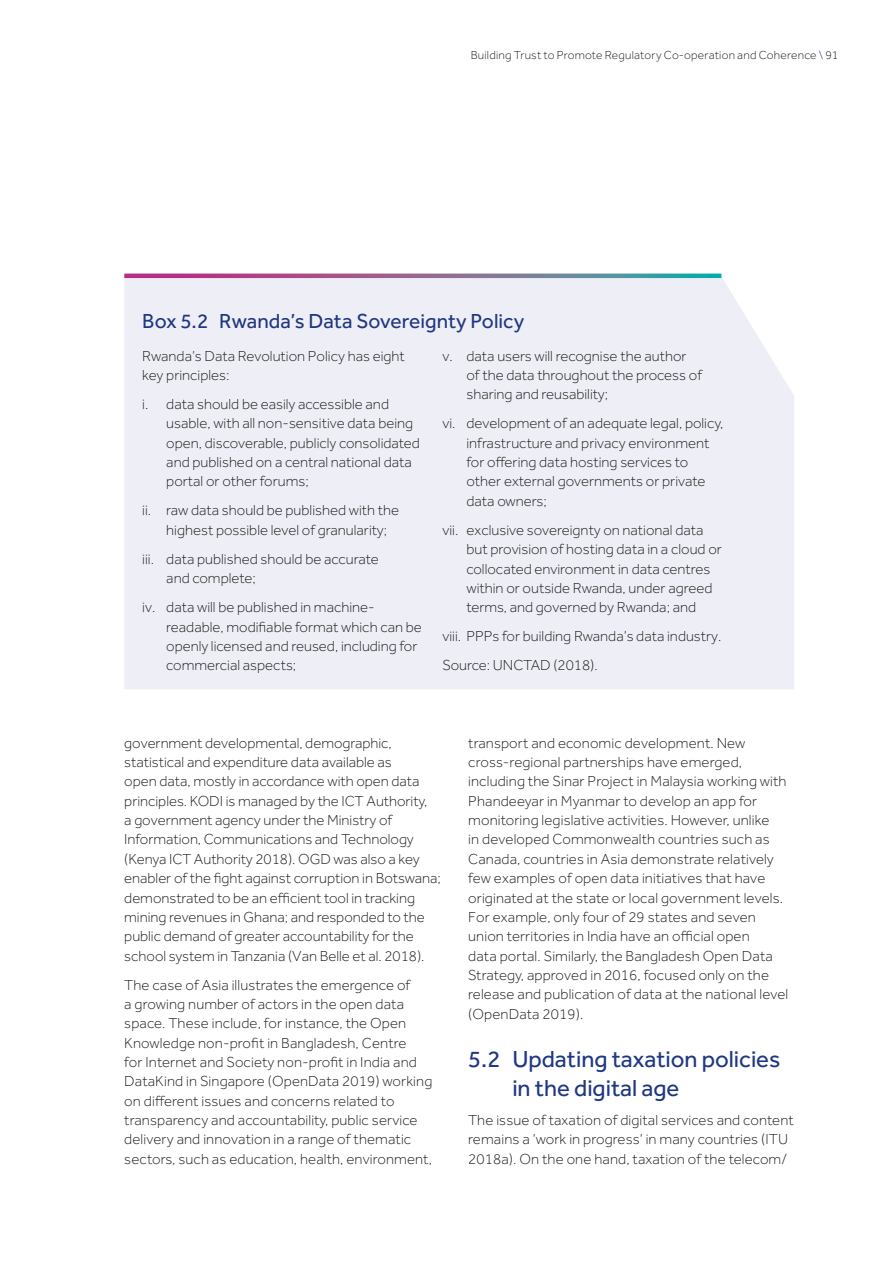
<style>
.page{position:relative;width:893px;height:1263px;background:#fff}
.page>*{position:absolute;margin:0;border:0;box-sizing:border-box;transform-origin:0 0}
.t1{font:24px/29px "Effra";color:#203882}
.t2{font:21px "Effra";color:#203882}
.t3{font:300 15px/19.4px "Effra";color:#231f20}
.t4{font:300 12px "Effra";letter-spacing:.015em;color:#231f20}
.s1{color:#203882}
</style>
<div class="page">
<div style="left:124px;top:276px;width:670px;height:413px;background:#eeeff6"></div>
<svg style="left:124px;top:274px;width:597px;height:4px;background:#846892"></svg>
<p class="t4" style="left:471px;top:48px;width:369px">Building Trust to Promote Regulatory Co-operation and Coherence <span class="s1">\</span> 91</p>
<h2 class="t2" style="left:142px;top:308px;width:384px">Box 5.2 Rwanda’s Data Sovereignty Policy</h2>
<p class="t3" style="left:142px;top:346px;width:264px">Rwanda’s Data Revolution Policy has eight key principles:</p>
<p class="t3" style="left:166px;top:394px;width:255px;text-indent:-24px">i. data should be easily accessible and usable, with all non-sensitive data being open, discoverable, publicly consolidated and published on a central national data portal or other forums;</p>
<p class="t3" style="left:166px;top:501px;width:234px;text-indent:-24px">ii. raw data should be published with the highest possible level of granularity;</p>
<p class="t3" style="left:166px;top:549px;width:214px;text-indent:-24px">iii. data published should be accurate and complete;</p>
<p class="t3" style="left:166px;top:597px;width:257px;text-indent:-24px">iv. data will be published in machine&shy;readable, modifiable format which can be openly licensed and reused, including for commercial aspects;</p>
<p class="t3" style="left:466px;top:346px;width:237px;text-indent:-24px">v. data users will recognise the author of the data throughout the process of sharing and reusability;</p>
<p class="t3" style="left:466px;top:414px;width:258px;text-indent:-24px">vi. development of an adequate legal, policy, infrastructure and privacy environment for offering data hosting services to other external governments or private data owners;</p>
<p class="t3" style="left:466px;top:520px;width:257px;text-indent:-24px">vii. exclusive sovereignty on national data but provision of hosting data in a cloud or collocated environment in data centres within or outside Rwanda, under agreed terms, and governed by Rwanda; and</p>
<p class="t3" style="left:442px;top:622px;width:280px;line-height:29px">viii. PPPs for building Rwanda’s data industry.<br>Source: UNCTAD (2018).</p>
<p class="t3" style="left:124px;top:733px;width:318px">government developmental, demographic, statistical and expenditure data available as<br>open data, mostly in accordance with open data principles. KODI is managed by the ICT Authority,<br>a government agency under the Ministry of Information, Communications and Technology (Kenya ICT Authority 2018). OGD was also a key enabler of the fight against corruption in Botswana; demonstrated to be an efficient tool in tracking mining revenues in Ghana; and responded to the public demand of greater accountability for the school system in Tanzania (Van Belle et al. 2018).</p>
<p class="t3" style="left:124px;top:975px;width:310px">The case of Asia illustrates the emergence of<br>a growing number of actors in the open data space. These include, for instance, the Open Knowledge non-profit in Bangladesh, Centre<br>for Internet and Society non-profit in India and DataKind in Singapore (OpenData 2019) working on different issues and concerns related to transparency and accountability, public service delivery and innovation in a range of thematic sectors, such as education, health, environment,</p>
<p class="t3" style="left:468px;top:733px;width:322px">transport and economic development. New cross-regional partnerships have emerged, including the Sinar Project in Malaysia working with Phandeeyar in Myanmar to develop an app for monitoring legislative activities. However, unlike<br>in developed Commonwealth countries such as Canada, countries in Asia demonstrate relatively few examples of open data initiatives that have originated at the state or local government levels.<br>For example, only four of 29 states and seven union territories in India have an official open<br>data portal. Similarly, the Bangladesh Open Data Strategy, approved in 2016, focused only on the release and publication of data at the national level (OpenData 2019).</p>
<h1 class="t1" style="left:512px;top:1044px;width:270px;text-indent:-44px">5.2 Updating taxation policies in the digital age</h1>
<p class="t3" style="left:468px;top:1110px;width:327px">The issue of taxation of digital services and content remains a ‘work in progress’ in many countries (ITU<br>2018a). On the one hand, taxation of the telecom/</p>
</div>
